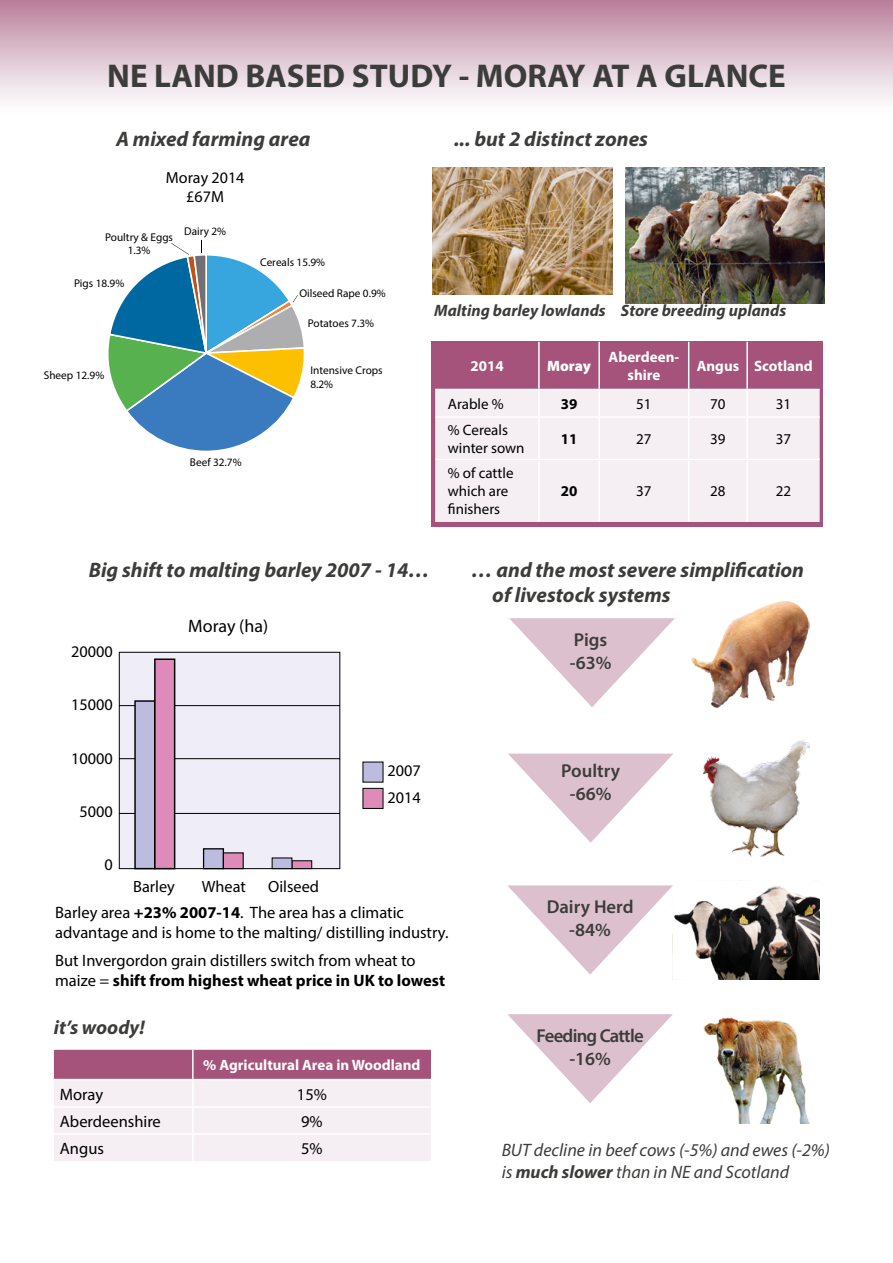
<style>
.page{position:relative;width:893px;height:1263px;background:#fff}
.page>*{position:absolute;margin:0;border:0;box-sizing:border-box;transform-origin:0 0}
.t1{font:700 33px "Myriad Pro";color:#3c3c3b}
.t2{font:italic 700 21px/25.2px "Myriad Pro";color:#3c3c3b}
.t3{font:italic 700 19.8px "Myriad Pro";letter-spacing:.005em;color:#3c3c3b}
.t4{font:600 18.75px/22.4px "Myriad Pro";color:#3c3c3b;text-align:center}
.t5{font:600 18.75px/22.4px "Myriad Pro";letter-spacing:-.04em;color:#3c3c3b;text-align:center}
.t6{font:italic 18px/21.6px "Myriad Pro";color:#3c3c3b}
.t7{font:18px "Myriad Pro";color:#000}
.t8{font:16.5px/19.8px "Myriad Pro";color:#000}
.t9{font:italic 700 16.5px "Myriad Pro";color:#3c3c3b}
.t10{font:16.2px/26.4px "Myriad Pro";color:#000}
.t11{font:16.05px/19.4px "Myriad Pro";color:#000;text-align:center}
.t12{font:15px/18px "Myriad Pro";color:#000}
.t13{font:700 15px/18px "Myriad Pro";color:#fff;text-align:center}
.t14{font:700 15px "Myriad Pro";color:#000}
.t15{font:900 15px "Myriad Pro";letter-spacing:-.005em;color:#fff}
.t16{font:11.25px/13.5px "Myriad Pro";color:#000}
.s1{color:#fff}
.s2{font-weight:700}
</style>
<div class="page">
<img style="left:672px;top:880px;width:148px;height:100px">
<svg style="left:509px;top:618px;width:166px;height:89px"></svg>
<svg style="left:508px;top:754px;width:165px;height:89px"></svg>
<svg style="left:507px;top:885px;width:166px;height:89px"></svg>
<div style="left:0;top:0;width:893px;height:119px;background:linear-gradient(to bottom,#bb829c,#fff)"></div>
<div style="left:432px;top:342px;width:391px;height:185px;background:#a5537b"></div>
<div style="left:435px;top:418px;width:385px;height:104px;background:#f5eef2"></div>
<svg style="left:435px;top:342px;width:385px;height:74px"></svg>
<hr style="left:747px;top:389px;width:73px;height:1px;background:#fff">
<hr style="left:746px;top:390px;width:2px;height:26px;background:#fff">
<hr style="left:435px;top:416px;width:104px;height:2px;background:#fff">
<hr style="left:539px;top:416px;width:60px;height:2px;background:#fff">
<hr style="left:538px;top:418px;width:2px;height:41px;background:#fff">
<hr style="left:599px;top:416px;width:90px;height:2px;background:#fff">
<hr style="left:598px;top:418px;width:2px;height:41px;background:#fff">
<hr style="left:689px;top:416px;width:58px;height:2px;background:#fff">
<hr style="left:688px;top:418px;width:1px;height:41px;background:#fff">
<hr style="left:747px;top:416px;width:73px;height:2px;background:#fff">
<hr style="left:746px;top:418px;width:2px;height:41px;background:#fff">
<hr style="left:435px;top:459px;width:104px;height:1px;background:#fff">
<hr style="left:539px;top:459px;width:60px;height:1px;background:#fff">
<hr style="left:538px;top:460px;width:2px;height:62px;background:#fff">
<hr style="left:599px;top:459px;width:90px;height:1px;background:#fff">
<hr style="left:598px;top:460px;width:2px;height:62px;background:#fff">
<hr style="left:689px;top:459px;width:58px;height:1px;background:#fff">
<hr style="left:688px;top:460px;width:1px;height:62px;background:#fff">
<hr style="left:747px;top:459px;width:73px;height:1px;background:#fff">
<hr style="left:746px;top:460px;width:2px;height:62px;background:#fff">
<svg style="left:54px;top:1050px;width:377px;height:111px;background:#dfc3d1"></svg>
<hr style="left:192px;top:1050px;width:2px;height:29px;background:#fff">
<hr style="left:54px;top:1079px;width:139px;height:1px;background:#fff">
<hr style="left:193px;top:1079px;width:238px;height:1px;background:#fff">
<hr style="left:192px;top:1080px;width:2px;height:26px;background:#fff">
<hr style="left:54px;top:1106px;width:139px;height:2px;background:#fff">
<hr style="left:193px;top:1106px;width:238px;height:2px;background:#fff">
<hr style="left:192px;top:1108px;width:2px;height:25px;background:#fff">
<hr style="left:54px;top:1133px;width:139px;height:2px;background:#fff">
<hr style="left:193px;top:1133px;width:238px;height:2px;background:#fff">
<hr style="left:192px;top:1135px;width:2px;height:26px;background:#fff">
<img style="left:691px;top:601px;width:118px;height:107px">
<img style="left:704px;top:740px;width:105px;height:116px">
<svg style="left:108px;top:240px;width:196px;height:211px"></svg>
<img style="left:432px;top:167px;width:181px;height:128px">
<svg style="left:507px;top:1014px;width:166px;height:89px"></svg>
<div style="left:119px;top:652px;width:221px;height:217px;background:#eeedf8"></div>
<div style="left:134px;top:700px;width:22px;height:169px;background:#bcbcdf;border:1px solid #000"></div>
<div style="left:154px;top:658px;width:21px;height:211px;background:#df8bba;border:1px solid #000"></div>
<div style="left:203px;top:848px;width:21px;height:21px;background:#bcbcdf;border:1px solid #000"></div>
<div style="left:223px;top:852px;width:21px;height:17px;background:#df8bba;border:1px solid #000"></div>
<div style="left:291px;top:860px;width:21px;height:9px;background:#df8bba;border:1px solid #000"></div>
<div style="left:272px;top:857px;width:20px;height:12px;background:#bcbcdf;border:1px solid #000"></div>
<div style="left:363px;top:762px;width:20px;height:20px;background:#bcbcdf"></div>
<div style="left:363px;top:788px;width:20px;height:21px;background:#df8bba;border:1px solid #000"></div>
<img style="left:704px;top:1017px;width:106px;height:107px">
<img style="left:625px;top:167px;width:200px;height:136px">
<h1 class="t1" style="left:107px;top:55px;width:680px">NE LAND BASED STUDY - MORAY AT A GLANCE</h1>
<p class="t2" style="left:116px;top:125px;width:196px">A mixed farming area</p>
<p class="t11" style="left:166px;top:167px;width:80px">Moray 2014 £67M</p>
<p class="t16" style="left:105px;top:230px;width:69px;text-align:center">Poultry &amp; Eggs<br>1.3%</p>
<p class="t16" style="left:74px;top:277px;width:52px">Pigs 18.9%</p>
<p class="t16" style="left:184px;top:225px;width:43px">Dairy 2%</p>
<p class="t16" style="left:44px;top:368px;width:62px">Sheep 12.9%</p>
<p class="t16" style="left:260px;top:256px;width:66px">Cereals 15.9%</p>
<p class="t16" style="left:299px;top:286px;width:88px">Oilseed Rape 0.9%</p>
<p class="t16" style="left:308px;top:316px;width:68px">Potatoes 7.3%</p>
<p class="t16" style="left:310px;top:364px;width:74px">Intensive Crops<br>8.2%</p>
<p class="t16" style="left:190px;top:455px;width:53px">Beef 32.7%</p>
<p class="t2" style="left:454px;top:125px;width:195px">... but 2 distinct zones</p>
<p class="t9" style="left:434px;top:299px;width:354px">Malting barley lowlands Store breeding uplands</p>
<p class="t13" style="left:470px;top:357px;width:35px">2014</p>
<p class="t15" style="left:547px;top:356px;width:45px">Moray</p>
<p class="t13" style="left:609px;top:348px;width:72px">Aberdeen&shy;shire</p>
<p class="t13" style="left:697px;top:357px;width:118px">Angus Scotland</p>
<p class="t12" style="left:448px;top:395px;width:57px">Arable %</p>
<p class="t14" style="left:561px;top:394px;width:18px">39</p>
<p class="t12" style="left:636px;top:395px;width:17px">51</p>
<p class="t12" style="left:710px;top:395px;width:17px">70</p>
<p class="t12" style="left:776px;top:395px;width:17px">31</p>
<p class="t12" style="left:448px;top:421px;width:78px">% Cereals winter sown</p>
<p class="t14" style="left:561px;top:429px;width:18px">11</p>
<p class="t12" style="left:636px;top:430px;width:17px">27</p>
<p class="t12" style="left:710px;top:430px;width:17px">39</p>
<p class="t12" style="left:776px;top:430px;width:17px">37</p>
<p class="t12" style="left:448px;top:464px;width:67px">% of cattle which are finishers</p>
<p class="t14" style="left:561px;top:481px;width:18px">20</p>
<p class="t12" style="left:636px;top:482px;width:17px">37</p>
<p class="t12" style="left:710px;top:482px;width:17px">28</p>
<p class="t12" style="left:776px;top:482px;width:17px">22</p>
<p class="t2" style="left:492px;top:556px;width:313px;text-indent:-403px">Big shift to malting barley 2007 - 14…<span class="s1">……</span>… and the most severe simplification of livestock systems</p>
<p class="t10" style="left:71px;top:638px;width:43px">20000</p>
<p class="t10" style="left:71px;top:691px;width:43px">15000</p>
<p class="t10" style="left:71px;top:745px;width:43px">10000</p>
<p class="t10" style="left:79px;top:798px;width:35px">5000</p>
<p class="t10" style="left:104px;top:851px;width:10px">0</p>
<p class="t7" style="left:188px;top:614px;width:81px">Moray (ha)</p>
<p class="t10" style="left:133px;top:873px;width:43px">Barley</p>
<p class="t10" style="left:202px;top:873px;width:46px">Wheat</p>
<p class="t10" style="left:268px;top:873px;width:52px">Oilseed</p>
<p class="t10" style="left:387px;top:757px;width:35px">2007<br>2014</p>
<p class="t8" style="left:55px;top:903px;width:395px">Barley area <span class="s2">+23% 2007-14</span>. The area has a climatic advantage and is home to the malting/ distilling industry.</p>
<p class="t8" style="left:55px;top:951px;width:391px">But Invergordon grain distillers switch from wheat to maize = <span class="s2">shift from highest wheat price in UK to lowest</span></p>
<p class="t3" style="left:54px;top:1014px;width:92px">it’s woody!</p>
<p class="t13" style="left:203px;top:1056px;width:219px">% Agricultural Area in Woodland</p>
<p class="t8" style="left:60px;top:1084px;width:45px">Moray</p>
<p class="t8" style="left:297px;top:1084px;width:31px">15%</p>
<p class="t8" style="left:60px;top:1111px;width:102px">Aberdeenshire</p>
<p class="t8" style="left:301px;top:1111px;width:23px">9%</p>
<p class="t8" style="left:60px;top:1138px;width:46px">Angus</p>
<p class="t8" style="left:301px;top:1138px;width:23px">5%</p>
<p class="t4" style="left:570px;top:628px;width:43px;text-align:left">Pigs -63%</p>
<p class="t4" style="left:561px;top:759px;width:60px">Poultry -66%</p>
<p class="t4" style="left:547px;top:895px;width:88px">Dairy Herd -84%</p>
<p class="t5" style="left:536px;top:1024px;width:109px">Feeding Cattle -16%</p>
<p class="t6" style="left:502px;top:1139px;width:330px">BUT decline in beef cows (-5%) and ewes (-2%) is <span class="s2">much slower</span> than in NE and Scotland</p>
</div>
